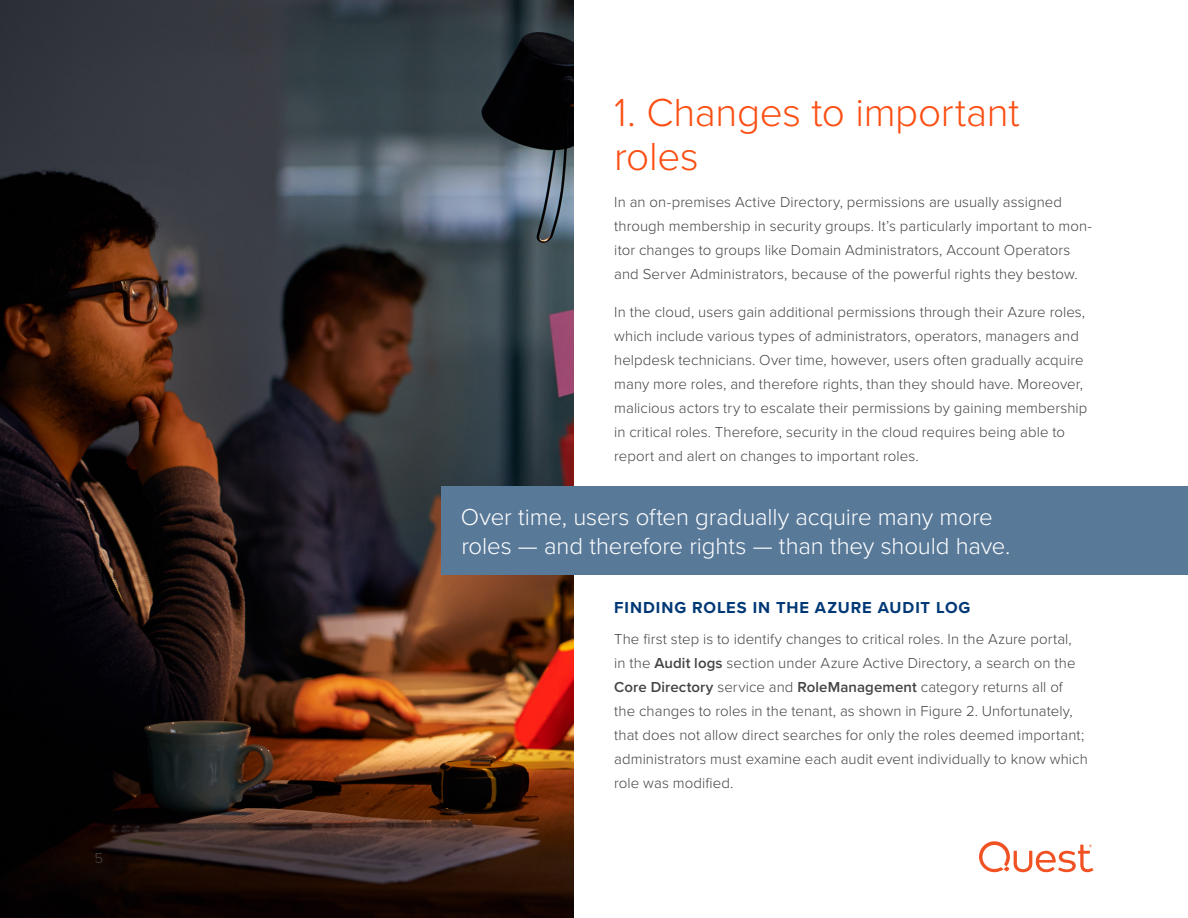
<style>
.page{position:relative;width:1188px;height:918px;background:#fff}
.page>*{position:absolute;margin:0;border:0;box-sizing:border-box;transform-origin:0 0}
.t1{font:300 40.5px/43.5px "Proxima Nova";letter-spacing:-.01em;color:#fb4f14}
.t2{font:300 24px/28.8px "Proxima Nova";letter-spacing:-.005em;color:#fff}
.t3{font:700 16.5px "Proxima Nova";letter-spacing:.055em;color:#003876}
.t4{font:300 15px/24px "Proxima Nova";letter-spacing:.005em;color:#444}
.s1{font-weight:600}
</style>
<div class="page">
<img style="left:0;top:0;width:574px;height:918px">
<div style="left:441px;top:486px;width:747px;height:88px;background:#597999"></div>
<svg style="left:979px;top:841px;width:114px;height:31px"></svg>
<p class="t4" style="left:94px;top:845px;width:10px">5</p>
<h1 class="t1" style="left:614px;top:89px;width:407px">1. Changes to important roles</h1>
<p class="t4" style="left:614px;top:190px;width:479px">In an on-premises Active Directory, permissions are usually assigned through membership in security groups. It’s particularly important to mon&shy;itor changes to groups like Domain Administrators, Account Operators and Server Administrators, because of the powerful rights they bestow.</p>
<p class="t4" style="left:614px;top:299px;width:475px">In the cloud, users gain additional permissions through their Azure roles, which include various types of administrators, operators, managers and helpdesk technicians. Over time, however, users often gradually acquire many more roles, and therefore rights, than they should have. Moreover, malicious actors try to escalate their permissions by gaining membership in critical roles. Therefore, security in the cloud requires being able to report and alert on changes to important roles.</p>
<h2 class="t2" style="left:461px;top:502px;width:551px">Over time, users often gradually acquire many more roles — and therefore rights — than they should have.</h2>
<p class="t3" style="left:614px;top:595px;width:358px">FINDING ROLES IN THE AZURE AUDIT LOG</p>
<p class="t4" style="left:614px;top:626px;width:475px">The first step is to identify changes to critical roles. In the Azure portal,<br>in the <span class="s1">Audit logs</span> section under Azure Active Directory, a search on the <span class="s1">Core Directory</span> service and <span class="s1">RoleManagement</span> category returns all of<br>the changes to roles in the tenant, as shown in Figure 2. Unfortunately, that does not allow direct searches for only the roles deemed important; administrators must examine each audit event individually to know which role was modified.</p>
</div>
